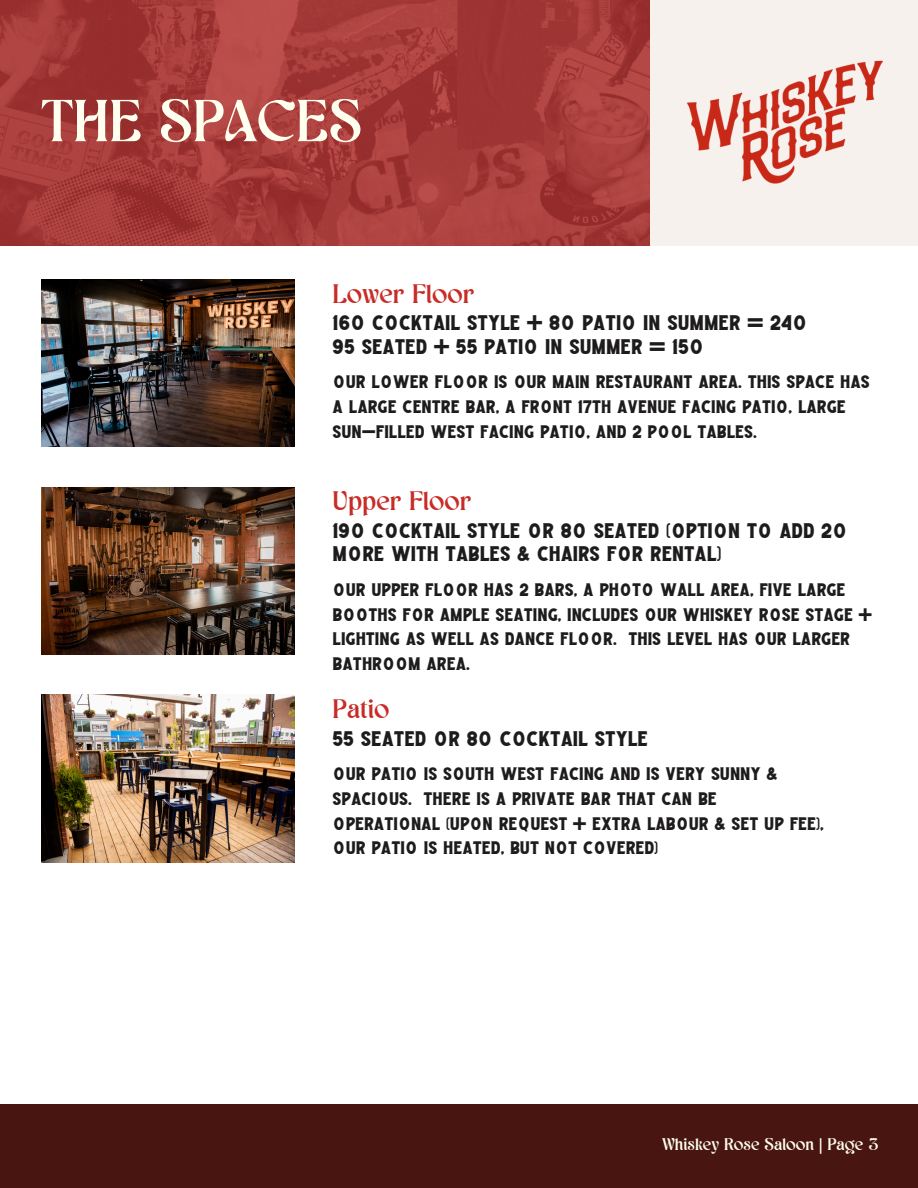
<style>
.page{position:relative;width:918px;height:1188px;background:#fff}
.page>*{position:absolute;margin:0;border:0;box-sizing:border-box;transform-origin:0 0}
.t1{font:59.25px "Gerova";color:#ffffef}
.t2{font:26.85px "Gerova";color:#c82c27}
.t3{font:19.8px/23.7px "Ironhead Serif 01";color:#1d1b1b}
.t4{font:16.95px/24.8px "Ironhead Serif 01";color:#1d1b1b}
.t5{font:16.95px "Gerova";color:#ffffef}
</style>
<div class="page">
<img style="left:41px;top:279px;width:253px;height:168px">
<div style="left:0;top:1104px;width:918px;height:84px;background:#491510"></div>
<div style="left:649px;top:0;width:269px;height:246px;background:#f6f1ed"></div>
<img style="left:41px;top:487px;width:253px;height:168px">
<img style="left:41px;top:695px;width:253px;height:168px">
<img style="left:0;top:0;width:649px;height:245px">
<img style="left:686px;top:60px;width:197px;height:124px">
<p class="t1" style="left:41px;top:91px;width:322px">THE SPACES</p>
<p class="t2" style="left:333px;top:280px;width:143px">Lower Floor</p>
<h2 class="t3" style="left:333px;top:314px;width:476px">160 COCKTAIL STYLE + 80 PATIO IN SUMMER = 240<br>95 SEATED + 55 PATIO IN SUMMER = 150</h2>
<h3 class="t4" style="left:333px;top:371px;width:539px">OUR LOWER FLOOR IS OUR MAIN RESTAURANT AREA. THIS SPACE HAS<br>A LARGE CENTRE BAR, A FRONT 17TH AVENUE FACING PATIO, LARGE<br>SUN-FILLED WEST FACING PATIO, AND 2 POOL TABLES.</h3>
<p class="t2" style="left:333px;top:488px;width:140px">Upper Floor</p>
<h1 class="t3" style="left:333px;top:521px;width:516px">190 COCKTAIL STYLE OR 80 SEATED (OPTION TO ADD 20<br>MORE WITH TABLES &amp; CHAIRS FOR RENTAL)</h1>
<p class="t4" style="left:333px;top:579px;width:541px">OUR UPPER FLOOR HAS 2 BARS, A PHOTO WALL AREA, FIVE LARGE BOOTHS FOR AMPLE SEATING, INCLUDES OUR WHISKEY ROSE STAGE + LIGHTING AS WELL AS DANCE FLOOR. THIS LEVEL HAS OUR LARGER BATHROOM AREA.</p>
<p class="t2" style="left:333px;top:695px;width:58px">Patio</p>
<p class="t3" style="left:333px;top:729px;width:317px">55 SEATED OR 80 COCKTAIL STYLE</p>
<h2 class="t4" style="left:333px;top:763px;width:493px">OUR PATIO IS SOUTH WEST FACING AND IS VERY SUNNY &amp;<br>SPACIOUS. THERE IS A PRIVATE BAR THAT CAN BE<br>OPERATIONAL (UPON REQUEST + EXTRA LABOUR &amp; SET UP FEE),</h2>
<h3 class="t4" style="left:333px;top:838px;width:327px">OUR PATIO IS HEATED, BUT NOT COVERED)</h3>
<p class="t5" style="left:662px;top:1136px;width:218px">Whiskey Rose Saloon | Page 3</p>
</div>
